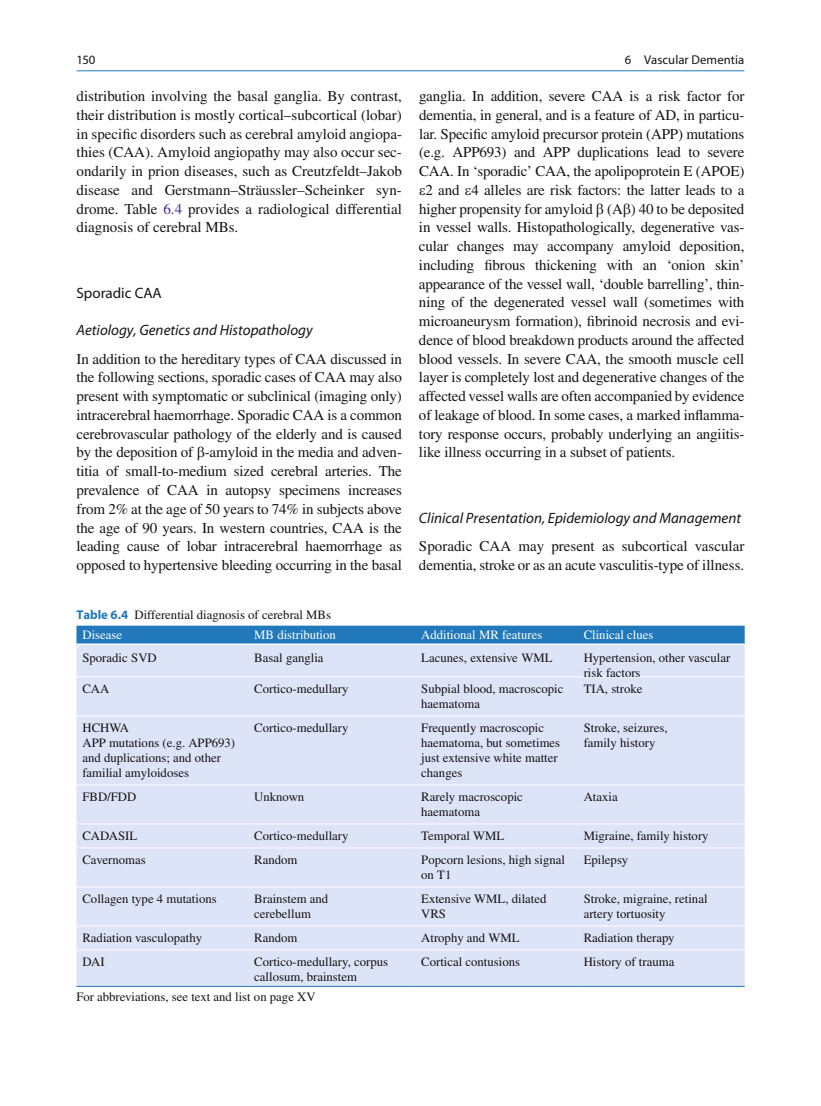
<style>
.page{position:relative;width:821px;height:1106px;background:#fff}
.page>*{position:absolute;margin:0;border:0;box-sizing:border-box;transform-origin:0 0}
.t1{font:15px/18.8px "Times";letter-spacing:-.01em;color:#131413;text-align:justify}
.t2{font:italic 15px "Myriad";color:#131413}
.t3{font:15px "Myriad";color:#131413}
.t4{font:12.75px/15px "Times";color:#131413}
.t5{font:12.75px "Times";color:#fff}
.t6{font:12.75px "Myriad";letter-spacing:.005em;color:#131413}
.s1{color:#49279a}
.s2{font-family:"Myriad";font-weight:700;color:#2178ba}
</style>
<div class="page">
<hr style="left:77px;top:70px;width:667px;height:1px;background:#2178ba">
<div style="left:76px;top:625px;width:668px;height:18px;background:#2178ba"></div>
<div style="left:76px;top:645px;width:668px;height:341px;background:#dde4f8"></div>
<hr style="left:415px;top:823px;width:162px;height:1px;background:#fff">
<hr style="left:415px;top:847px;width:162px;height:1px;background:#fff">
<hr style="left:415px;top:886px;width:162px;height:1px;background:#fff">
<hr style="left:415px;top:925px;width:162px;height:1px;background:#fff">
<hr style="left:415px;top:949px;width:162px;height:1px;background:#fff">
<hr style="left:415px;top:986px;width:162px;height:1px;background:#2178ba">
<hr style="left:248px;top:784px;width:167px;height:1px;background:#fff">
<hr style="left:248px;top:823px;width:167px;height:1px;background:#fff">
<hr style="left:248px;top:847px;width:167px;height:1px;background:#fff">
<hr style="left:248px;top:886px;width:167px;height:1px;background:#fff">
<hr style="left:248px;top:925px;width:167px;height:1px;background:#fff">
<hr style="left:248px;top:949px;width:167px;height:1px;background:#fff">
<hr style="left:248px;top:986px;width:167px;height:1px;background:#2178ba">
<hr style="left:76px;top:784px;width:172px;height:1px;background:#fff">
<hr style="left:76px;top:823px;width:172px;height:1px;background:#fff">
<hr style="left:76px;top:847px;width:172px;height:1px;background:#fff">
<hr style="left:76px;top:886px;width:172px;height:1px;background:#fff">
<hr style="left:76px;top:925px;width:172px;height:1px;background:#fff">
<hr style="left:76px;top:949px;width:172px;height:1px;background:#fff">
<hr style="left:76px;top:986px;width:172px;height:1px;background:#2178ba">
<hr style="left:577px;top:784px;width:167px;height:1px;background:#fff">
<hr style="left:577px;top:823px;width:167px;height:1px;background:#fff">
<hr style="left:577px;top:847px;width:167px;height:1px;background:#fff">
<hr style="left:577px;top:886px;width:167px;height:1px;background:#fff">
<hr style="left:577px;top:925px;width:167px;height:1px;background:#fff">
<hr style="left:577px;top:949px;width:167px;height:1px;background:#fff">
<hr style="left:577px;top:986px;width:167px;height:1px;background:#2178ba">
<hr style="left:76px;top:676px;width:172px;height:1px;background:#fff">
<hr style="left:248px;top:676px;width:167px;height:1px;background:#fff">
<hr style="left:415px;top:676px;width:162px;height:1px;background:#fff">
<hr style="left:577px;top:676px;width:167px;height:1px;background:#fff">
<hr style="left:76px;top:715px;width:172px;height:1px;background:#fff">
<hr style="left:248px;top:715px;width:167px;height:1px;background:#fff">
<hr style="left:577px;top:715px;width:167px;height:1px;background:#fff">
<hr style="left:415px;top:715px;width:162px;height:1px;background:#fff">
<hr style="left:415px;top:784px;width:162px;height:1px;background:#fff">
<p class="t6" style="left:76px;top:54px;width:20px">150</p>
<p class="t6" style="left:625px;top:54px;width:121px">6 Vascular Dementia</p>
<p class="t1" style="left:77px;top:87px;width:327px">distribution involving the basal ganglia. By contrast, their distribution is mostly cortical–subcortical (lobar) in specific disorders such as cerebral amyloid angiopa&shy;thies (CAA). Amyloid angiopathy may also occur sec&shy;ondarily in prion diseases, such as Creutzfeldt–Jakob disease and Gerstmann–Sträussler–Scheinker syn&shy;drome. Table <span class="s1">6.4</span> provides a radiological differential diagnosis of cerebral MBs.</p>
<p class="t1" style="left:419px;top:87px;width:327px">ganglia. In addition, severe CAA is a risk factor for</p>
<p class="t1" style="left:419px;top:105px;width:327px">dementia, in general, and is a feature of AD, in particu-</p>
<p class="t1" style="left:419px;top:124px;width:327px">lar. Specific amyloid precursor protein (APP) mutations</p>
<p class="t1" style="left:419px;top:143px;width:327px">(e.g. APP693) and APP duplications lead to severe</p>
<p class="t1" style="left:419px;top:162px;width:327px">CAA. In ‘sporadic’ CAA, the apolipoprotein E (APOE)</p>
<p class="t1" style="left:425px;top:180px;width:320px">2 and 4 alleles are risk factors: the latter leads to a</p>
<p class="t1" style="left:419px;top:199px;width:327px">higher propensity for amyloid (A ) 40 to be deposited</p>
<p class="t1" style="left:419px;top:218px;width:327px">in vessel walls. Histopathologically, degenerative vas-</p>
<p class="t1" style="left:419px;top:237px;width:327px">cular changes may accompany amyloid deposition,</p>
<p class="t1" style="left:419px;top:255px;width:327px">including fibrous thickening with an ‘onion skin’</p>
<p class="t1" style="left:419px;top:274px;width:327px">appearance of the vessel wall, ‘double barrelling’, thin-</p>
<p class="t1" style="left:419px;top:293px;width:327px">ning of the degenerated vessel wall (sometimes with</p>
<p class="t1" style="left:419px;top:312px;width:327px">microaneurysm formation), fibrinoid necrosis and evi-</p>
<p class="t1" style="left:419px;top:330px;width:327px">dence of blood breakdown products around the affected</p>
<p class="t1" style="left:419px;top:349px;width:327px">blood vessels. In severe CAA, the smooth muscle cell</p>
<p class="t1" style="left:419px;top:368px;width:327px">layer is completely lost and degenerative changes of the</p>
<p class="t1" style="left:419px;top:387px;width:327px">affected vessel walls are often accompanied by evidence</p>
<p class="t1" style="left:419px;top:405px;width:327px">of leakage of blood. In some cases, a marked inflamma-</p>
<p class="t1" style="left:419px;top:424px;width:327px">tory response occurs, probably underlying an angiitis-</p>
<p class="t1" style="left:419px;top:443px;width:258px">like illness occurring in a subset of patients.</p>
<p class="t3" style="left:77px;top:285px;width:87px">Sporadic CAA</p>
<p class="t2" style="left:77px;top:323px;width:238px">Aetiology, Genetics and Histopathology</p>
<p class="t1" style="left:77px;top:349px;width:327px">In addition to the hereditary types of CAA discussed in the following sections, sporadic cases of CAA may also present with symptomatic or subclinical (imaging only) intracerebral haemorrhage. Sporadic CAA is a common cerebrovascular pathology of the elderly and is caused by the deposition of -amyloid in the media and adven&shy;titia of small-to-medium sized cerebral arteries. The prevalence of CAA in autopsy specimens increases from 2% at the age of 50 years to 74% in subjects above the age of 90 years. In western countries, CAA is the leading cause of lobar intracerebral haemorrhage as opposed to hypertensive bleeding occurring in the basal</p>
<p class="t2" style="left:419px;top:510px;width:323px">Clinical Presentation, Epidemiology and Management</p>
<p class="t1" style="left:419px;top:537px;width:327px">Sporadic CAA may present as subcortical vascular dementia, stroke or as an acute vasculitis-type of illness.</p>
<p class="t4" style="left:76px;top:607px;width:256px"><span class="s2">Table 6.4</span> Differential diagnosis of cerebral MBs</p>
<p class="t5" style="left:82px;top:627px;width:41px">Disease</p>
<p class="t5" style="left:254px;top:627px;width:83px">MB distribution</p>
<p class="t5" style="left:421px;top:627px;width:123px">Additional MR features</p>
<p class="t5" style="left:583px;top:627px;width:71px">Clinical clues</p>
<p class="t4" style="left:82px;top:649px;width:76px">Sporadic SVD</p>
<p class="t4" style="left:254px;top:649px;width:71px">Basal ganglia</p>
<p class="t4" style="left:421px;top:649px;width:133px">Lacunes, extensive WML</p>
<p class="t4" style="left:583px;top:649px;width:148px">Hypertension, other vascular risk factors</p>
<p class="t4" style="left:82px;top:681px;width:28px">CAA</p>
<p class="t4" style="left:254px;top:681px;width:96px">Cortico-medullary</p>
<p class="t4" style="left:421px;top:681px;width:144px">Subpial blood, macroscopic haematoma</p>
<p class="t4" style="left:583px;top:681px;width:60px">TIA, stroke</p>
<p class="t4" style="left:82px;top:720px;width:48px">HCHWA</p>
<p class="t4" style="left:254px;top:720px;width:96px">Cortico-medullary</p>
<p class="t4" style="left:421px;top:720px;width:140px">Frequently macroscopic haematoma, but sometimes just extensive white matter changes</p>
<p class="t4" style="left:583px;top:720px;width:85px">Stroke, seizures,</p>
<p class="t4" style="left:82px;top:735px;width:154px">APP mutations (e.g. APP693) and duplications; and other familial amyloidoses</p>
<p class="t4" style="left:583px;top:735px;width:73px">family history</p>
<p class="t4" style="left:82px;top:789px;width:55px">FBD/FDD</p>
<p class="t4" style="left:254px;top:789px;width:51px">Unknown</p>
<p class="t4" style="left:421px;top:789px;width:103px">Rarely macroscopic haematoma</p>
<p class="t4" style="left:583px;top:789px;width:35px">Ataxia</p>
<p class="t4" style="left:82px;top:828px;width:56px">CADASIL</p>
<p class="t4" style="left:254px;top:828px;width:96px">Cortico-medullary</p>
<p class="t4" style="left:421px;top:828px;width:85px">Temporal WML</p>
<p class="t4" style="left:583px;top:828px;width:126px">Migraine, family history</p>
<p class="t4" style="left:82px;top:852px;width:65px">Cavernomas</p>
<p class="t4" style="left:254px;top:852px;width:45px">Random</p>
<p class="t4" style="left:421px;top:852px;width:145px">Popcorn lesions, high signal on T1</p>
<p class="t4" style="left:583px;top:852px;width:46px">Epilepsy</p>
<p class="t4" style="left:82px;top:891px;width:136px">Collagen type 4 mutations</p>
<p class="t4" style="left:254px;top:891px;width:76px">Brainstem and cerebellum</p>
<p class="t4" style="left:421px;top:891px;width:127px">Extensive WML, dilated<br>VRS</p>
<p class="t4" style="left:583px;top:891px;width:125px">Stroke, migraine, retinal artery tortuosity</p>
<p class="t4" style="left:82px;top:930px;width:121px">Radiation vasculopathy</p>
<p class="t4" style="left:254px;top:930px;width:45px">Random</p>
<p class="t4" style="left:421px;top:930px;width:100px">Atrophy and WML</p>
<p class="t4" style="left:583px;top:930px;width:92px">Radiation therapy</p>
<p class="t4" style="left:82px;top:954px;width:24px">DAI</p>
<p class="t4" style="left:254px;top:954px;width:135px">Cortico-medullary, corpus callosum, brainstem</p>
<p class="t4" style="left:421px;top:954px;width:100px">Cortical contusions</p>
<p class="t4" style="left:583px;top:954px;width:92px">History of trauma</p>
<p class="t4" style="left:76px;top:989px;width:241px">For abbreviations, see text and list on page XV</p>
</div>
